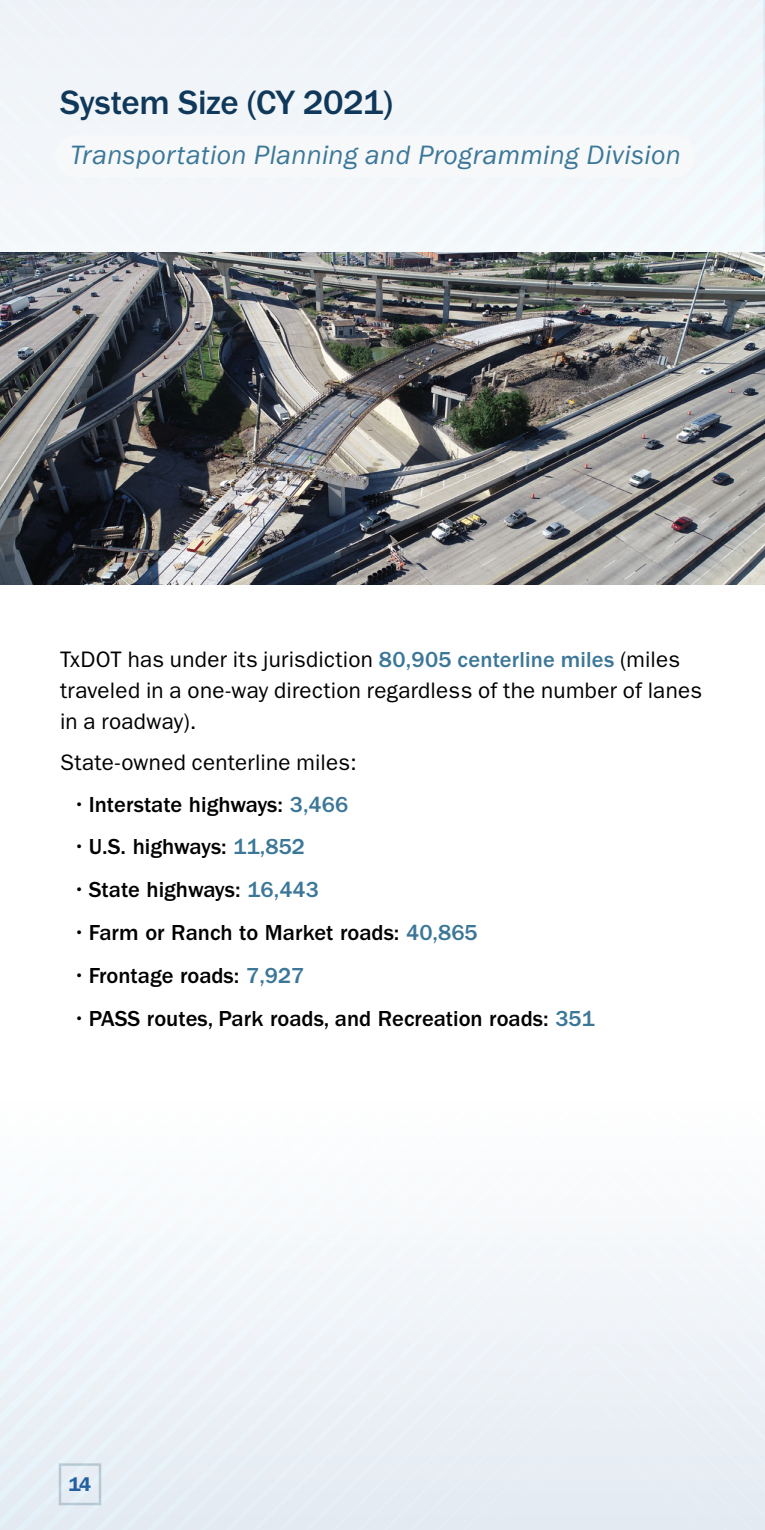
<style>
.page{position:relative;width:765px;height:1530px;background:#fff}
.page>*{position:absolute;margin:0;border:0;box-sizing:border-box;transform-origin:0 0}
.H1_With_Subhead{font:500 35px "ITC Franklin Gothic Std";letter-spacing:-.01em;color:#10385a}
.Subhead__H1{font:italic 27.5px "ITC Franklin Gothic Std";letter-spacing:.015em;color:#3c7798}
.t1{font:500 22.5px "ITC Franklin Gothic Std";color:#000}
.Body_Paragraph{font:22.5px/31.2px "ITC Franklin Gothic Std";letter-spacing:.01em;color:#000}
.t2{font:600 20px "ITC Franklin Gothic Std";color:#215e9e}
.s1{font-weight:500;color:#3c7798}
.s2{font-weight:400}
.s3{color:#3c7798}
</style>
<div class="page">
<div style="left:529px;top:0;width:27px;height:242px;background:#f1f6f9"></div>
<div style="left:503px;top:0;width:26px;height:242px;background:#f1f6f9"></div>
<div style="left:476px;top:0;width:27px;height:242px;background:#f1f6f9"></div>
<div style="left:450px;top:0;width:26px;height:242px;background:#f1f5f9"></div>
<div style="left:424px;top:0;width:26px;height:242px;background:#f1f5f9"></div>
<div style="left:0;top:0;width:424px;height:242px;background:#f4f7fa"></div>
<div style="left:0;top:0;width:397px;height:226px;background:#f4f7fa"></div>
<div style="left:0;top:0;width:371px;height:200px;background:#f4f6f9"></div>
<div style="left:0;top:0;width:344px;height:173px;background:#f1f5f9"></div>
<div style="left:0;top:0;width:318px;height:147px;background:#f1f4f8"></div>
<div style="left:562px;top:0;width:203px;height:252px;background:#f1f6fa"></div>
<div style="left:0;top:1234px;width:20px;height:296px;background:#ecf3f8"></div>
<div style="left:20px;top:1234px;width:26px;height:296px;background:#ecf3f8"></div>
<svg style="left:46px;top:1234px;width:26px;height:296px;fill:#ecf3f8"></svg>
<svg style="left:72px;top:1234px;width:26px;height:296px;fill:#ecf3f8"></svg>
<div style="left:98px;top:1246px;width:27px;height:284px;background:#ecf2f8"></div>
<div style="left:125px;top:1246px;width:26px;height:284px;background:#ecf2f8"></div>
<div style="left:151px;top:1246px;width:26px;height:284px;background:#ecf2f7"></div>
<div style="left:177px;top:1246px;width:27px;height:284px;background:#ecf2f7"></div>
<div style="left:204px;top:1246px;width:26px;height:284px;background:#ecf2f7"></div>
<div style="left:230px;top:1246px;width:26px;height:284px;background:#ecf2f7"></div>
<div style="left:256px;top:1246px;width:26px;height:284px;background:#ecf1f7"></div>
<svg style="left:282px;top:1246px;width:483px;height:284px;fill:#f4f6f9"></svg>
<svg style="left:309px;top:1266px;width:456px;height:264px;fill:#f2f5f9"></svg>
<svg style="left:335px;top:1293px;width:430px;height:237px;fill:#f1f4f8"></svg>
<svg style="left:361px;top:1319px;width:404px;height:211px;fill:#eff3f7"></svg>
<div style="left:388px;top:1345px;width:377px;height:185px;background:#eef2f6"></div>
<div style="left:414px;top:1372px;width:351px;height:158px;background:#ecf1f6"></div>
<div style="left:440px;top:1398px;width:310px;height:132px;background:#e7edf4"></div>
<img style="left:0;top:252px;width:765px;height:333px">
<div style="left:55px;top:135px;width:640px;height:43px;background:#f7f8f9;border-radius:21px"></div>
<p class="H1_With_Subhead" style="left:60px;top:83px;width:335px">System Size (CY 2021)</p>
<p class="Subhead__H1" style="left:70px;top:140px;width:613px">Transportation Planning and Programming Division</p>
<p class="Body_Paragraph" style="left:60px;top:643px;width:644px">TxDOT has under its jurisdiction <span class="s1">80,905 centerline miles</span> (miles traveled in a one-way direction regardless of the number of lanes in a roadway).</p>
<p class="Body_Paragraph" style="left:60px;top:747px;width:298px">State-owned centerline miles:</p>
<p class="t1" style="left:72px;top:791px;width:277px"><span class="s2">•</span>Interstate highways: <span class="s3">3,466</span></p>
<p class="t1" style="left:72px;top:834px;width:234px"><span class="s2">•</span>U.S. highways: <span class="s3">11,852</span></p>
<p class="t1" style="left:72px;top:877px;width:248px"><span class="s2">•</span>State highways: <span class="s3">16,443</span></p>
<p class="t1" style="left:72px;top:920px;width:407px"><span class="s2">•</span>Farm or Ranch to Market roads: <span class="s3">40,865</span></p>
<p class="t1" style="left:72px;top:963px;width:234px"><span class="s2">•</span>Frontage roads: <span class="s3">7,927</span></p>
<p class="t1" style="left:72px;top:1006px;width:524px"><span class="s2">•</span>PASS routes, Park roads, and Recreation roads: <span class="s3">351</span></p>
<p class="t2" style="left:69px;top:1472px;width:24px">14</p>
</div>
